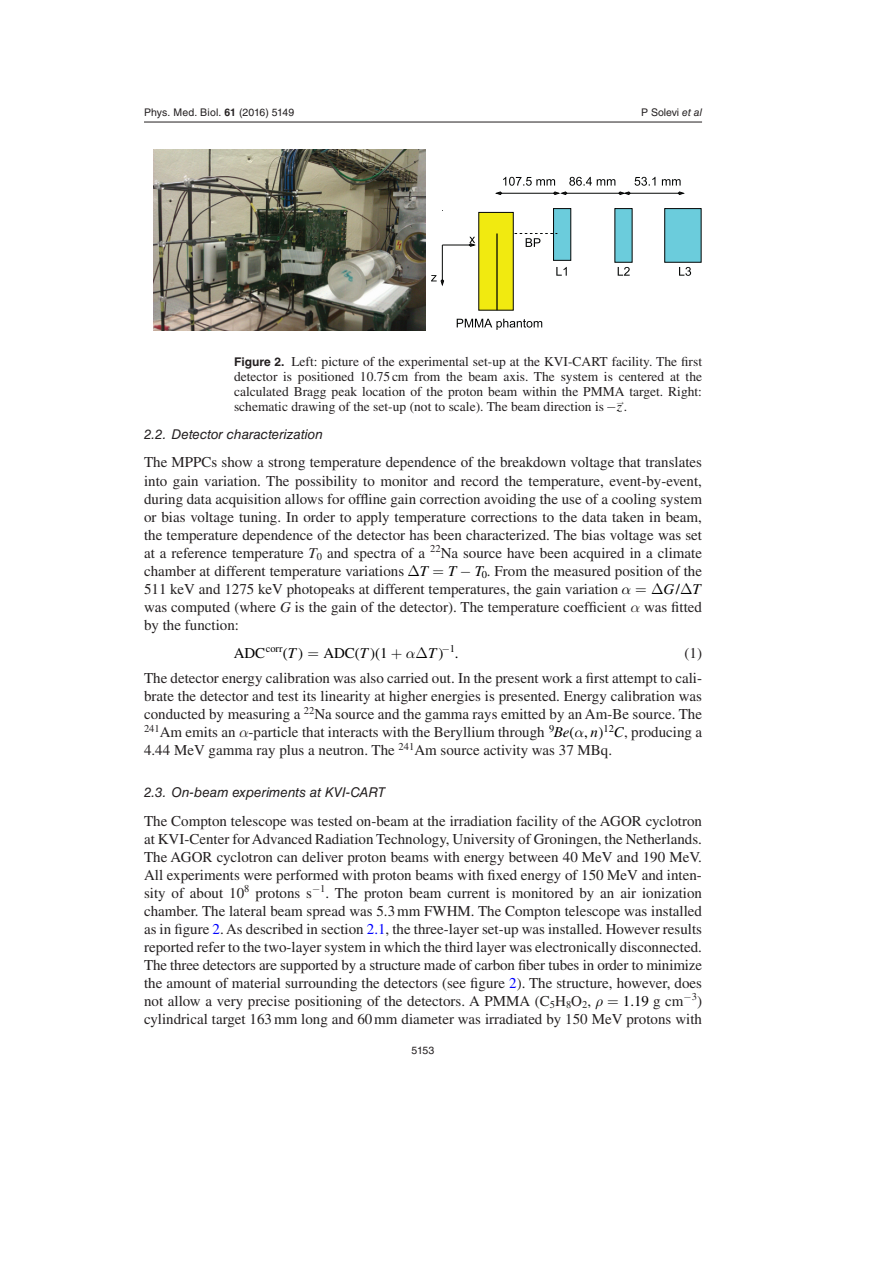
<style>
.page{position:relative;width:893px;height:1263px;background:#fff}
.page>*{position:absolute;margin:0;border:0;box-sizing:border-box;transform-origin:0 0}
.t1{font:15px/18px "Times LT Std";color:#231f20;text-align:justify}
.t2{font:15px "Times LT Std";letter-spacing:-.005em;color:#000}
.t3{font:italic 15px "Times LT Std";color:#000}
.t4{font:15px "STIX General";color:#000}
.t5{font:13.5px/15px "Times LT Std";color:#231f20;text-align:justify}
.t6{font:italic 13.5px "Helvetica LT Std";color:#231f20}
.t7{font:10.5px "Helvetica LT Std";letter-spacing:.02em;color:#231f20}
.t8{font:10.5px "Helvetica LT Std";color:#231f20}
.t9{font:10.5px "Times LT Std";color:#000}
.s1{font-family:"Helvetica";font-weight:700}
.s2{font-family:"Helvetica"}
.s3{font-style:italic}
.s4{font-family:"Helvetica LT Std";font-weight:700;font-size:12px}
.s5{color:#000}
.s6{font-style:italic;color:#000}
.s7{font-family:"STIX General"}
.s8{font-family:"STIX General";font-style:normal}
.s9{font-family:"STIX General";color:#000}
.s10{color:#00f}
.s11{font-style:normal}
</style>
<div class="page">
<hr style="left:144px;top:122px;width:558px;height:1px;background:#231f20">
<div style="left:553px;top:208px;width:18px;height:52px;background:#6bccdc;border:1px solid #040605"></div>
<div style="left:615px;top:208px;width:17px;height:54px;background:#6bccdc"></div>
<hr style="left:442px;top:245px;width:1px;height:40px;background:#040605">
<div style="left:479px;top:212px;width:34px;height:98px;background:#f1ea10"></div>
<hr style="left:496px;top:233px;width:2px;height:77px;background:#040605">
<svg style="left:495px;top:177px;width:189px;height:18px"></svg>
<svg style="left:556px;top:267px;width:135px;height:9px"></svg>
<svg style="left:457px;top:319px;width:85px;height:11px"></svg>
<svg style="left:442px;top:210px;width:115px;height:37px"></svg>
<svg style="left:431px;top:275px;width:13px;height:11px"></svg>
<div style="left:665px;top:208px;width:36px;height:54px;background:#6bccdc"></div>
<img style="left:154px;top:149px;width:272px;height:182px">
<p class="t7" style="left:144px;top:107px;width:152px">Phys. Med. Biol. <span class="s1">61</span> (<span class="s2">2016</span>) 5149</p>
<p class="t8" style="left:641px;top:106px;width:62px">P Solevi <span class="s3">et al</span></p>
<p class="t5" style="left:234px;top:354px;width:470px"><span class="s4">Figure 2.</span> Left: picture of the experimental set-up at the KVI-CART facility. The first detector is positioned 10.75cm from the beam axis. The system is centered at the calculated Bragg peak location of the proton beam within the PMMA target. Right: schematic drawing of the set-up (not to scale). The beam direction is <span class="s5">−</span><sup>→</sup><span class="s6">z</span>.</p>
<p class="t6" style="left:144px;top:426px;width:180px">2.2. Detector characterization</p>
<p class="t1" style="left:144px;top:453px;width:560px">The MPPCs show a strong temperature dependence of the breakdown voltage that translates into gain variation. The possibility to monitor and record the temperature, event-by-event, during data acquisition allows for offline gain correction avoiding the use of a cooling system or bias voltage tuning. In order to apply temperature corrections to the data taken in beam, the temperature dependence of the detector has been characterized. The bias voltage was set at a reference temperature <span class="s3">T</span><sub>0</sub> and spectra of a <sup>22</sup>Na source have been acquired in a climate chamber at different temperature variations <span class="s5">∆</span><span class="s6">T</span></p>
<p class="t1" style="left:144px;top:561px;width:559px;text-indent:304px"><span class="s6">T</span> <span class="s5">−</span> <span class="s6">T</span><sub>0</sub>. From the measured position of the<br>511 keV and 1275 keV photopeaks at different temperatures, the gain variation</p>
<p class="t4" style="left:676px;top:578px;width:18px">/∆</p>
<p class="t1" style="left:144px;top:597px;width:560px">was computed (where <span class="s3">G</span> is the gain of the detector). The temperature coefficient was fitted by the function:</p>
<p class="t4" style="left:283px;top:642px;width:22px">( )</p>
<p class="t2" style="left:323px;top:644px;width:66px">ADC<span class="s7">( )(</span>1</p>
<p class="t3" style="left:428px;top:644px;width:17px">T<span class="s8">)</span></p>
<p class="t3" style="left:651px;top:580px;width:51px">∆G T</p>
<p class="t9" style="left:266px;top:643px;width:18px">corr</p>
<p class="t9" style="left:450px;top:643px;width:7px">1</p>
<p class="t2" style="left:415px;top:644px;width:44px">∆ − .</p>
<p class="t2" style="left:234px;top:644px;width:33px">ADC</p>
<p class="t3" style="left:288px;top:644px;width:10px">T</p>
<p class="t3" style="left:360px;top:644px;width:10px">T</p>
<p class="t1" style="left:144px;top:640px;width:559px;line-height:24.9px;text-align:right">(1)<br>The detector energy calibration was also carried out. In the present work a first attempt to cali-</p>
<p class="t1" style="left:144px;top:687px;width:559px">brate the detector and test its linearity at higher energies is presented. Energy calibration was conducted by measuring a <sup>22</sup>Na source and the gamma rays emitted by an Am-Be source. The <sup>241</sup>Am emits an -particle that interacts with the Beryllium through <span class="s6">Be</span><span class="s9">(</span></p>
<p class="t9" style="left:549px;top:722px;width:7px">9</p>
<p class="t1" style="left:144px;top:741px;width:470px">4.44 MeV gamma ray plus a neutron. The <sup>241</sup>Am source activity was 37 MBq.</p>
<p class="t6" style="left:144px;top:784px;width:243px">2.3. On-beam experiments at KVI-CART</p>
<p class="t1" style="left:144px;top:811px;width:560px">The Compton telescope was tested on-beam at the irradiation facility of the AGOR cyclotron at KVI-Center for Advanced Radiation Technology, University of Groningen, the Netherlands.<br>The AGOR cyclotron can deliver proton beams with energy between 40 MeV and 190 MeV.<br>All experiments were performed with proton beams with fixed energy of 150 MeV and inten&shy;sity of about 10<sup>8</sup> protons s−<sup>1</sup>. The proton beam current is monitored by an air ionization chamber. The lateral beam spread was 5.3mm FWHM. The Compton telescope was installed as in figure <span class="s10">2</span>. As described in section <span class="s10">2.1</span>, the three-layer set-up was installed. However results reported refer to the two-layer system in which the third layer was electronically disconnected.<br>The three detectors are supported by a structure made of carbon fiber tubes in order to minimize the amount of material surrounding the detectors (see figure <span class="s10">2</span>). The structure, however, does not allow a very precise positioning of the detectors. A PMMA (C<sub>5</sub>H<sub>8</sub>O<sub>2</sub>,</p>
<p class="t1" style="left:598px;top:723px;width:105px"><span class="s9">)</span><sup>12</sup> , producing a</p>
<p class="t3" style="left:584px;top:724px;width:41px"><span class="s11">,</span>n C</p>
<p class="t1" style="left:144px;top:991px;width:560px;text-align:right"><span class="s5">1.19</span> g cm−<sup>3</sup>)<br>cylindrical target 163mm long and 60mm diameter was irradiated by 150 MeV protons with</p>
<p class="t8" style="left:412px;top:1044px;width:24px">5153</p>
</div>
